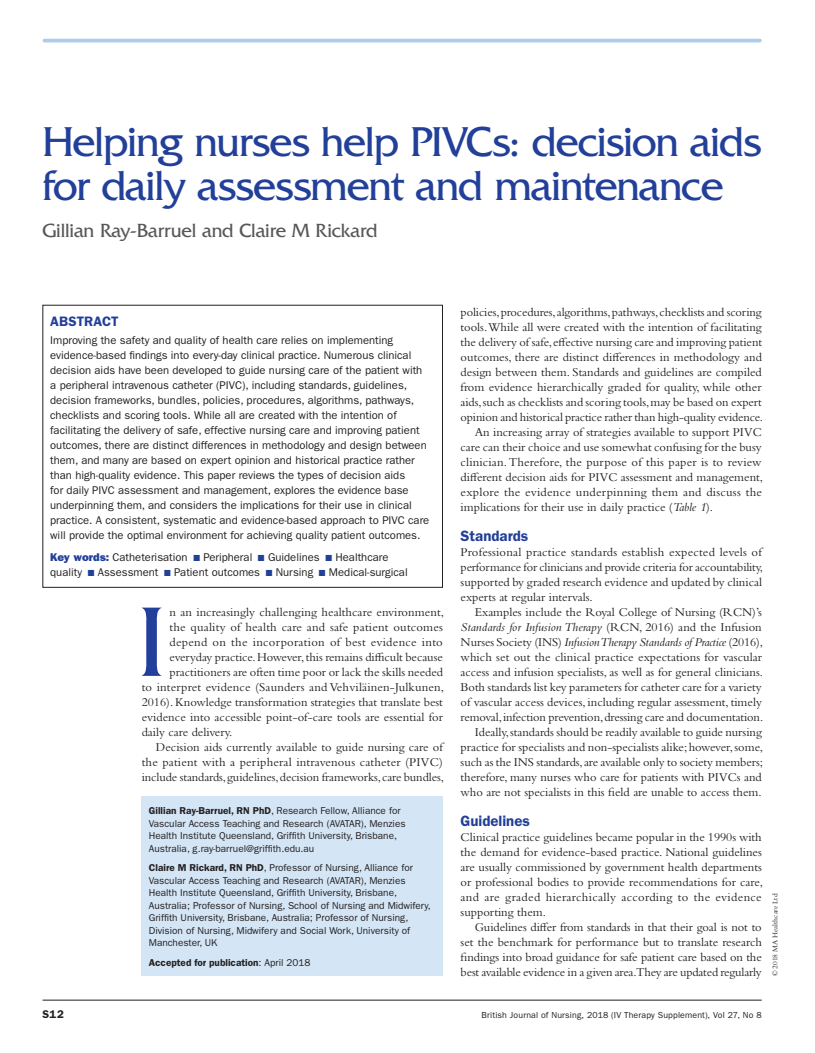
<style>
.page{position:relative;width:815px;height:1053px;background:#fff}
.page>*{position:absolute;margin:0;border:0;box-sizing:border-box;transform-origin:0 0}
.BJN_body_1st{font:103.62px "Friz Quadrata Std";color:#223f99}
.BJN_title{font:43.75px/43.8px "Friz Quadrata Std";letter-spacing:-.025em;color:#223f99}
.BJN_author{font:20px "Friz Quadrata Std";letter-spacing:-.005em;color:#57585a}
.BJN_head_A{font:600 15px "ITC Franklin Gothic Std";color:#223f99}
.BJN_abstract_head{font:600 13.75px "ITC Franklin Gothic Std";color:#223f99}
.BJN_body_text{font:12.5px/15px "Bembo Std";color:#231f20;text-align:justify}
.BJN_body_text_no_ind{font:12.5px/15px "Bembo Std";color:#231f20;text-align:justify}
.BJN_body_1st-2{font:12.5px "Bembo Std";letter-spacing:.005em;color:#231f20}
.BJN_abstract_text{font:11.25px/15px "ITC Franklin Gothic Std";color:#231f20}
.BJN_key_words{font:11.25px/15px "ITC Franklin Gothic Std";color:#231f20}
.t1{font:600 11.25px "ITC Franklin Gothic Std";color:#231f20}
.BJN_author_details{font:10px/12.5px "ITC Franklin Gothic Std";color:#231f20}
.BJN_author_details-2{font:600 10px "ITC Franklin Gothic Std";color:#231f20}
.t2{font:8.75px "ITC Franklin Gothic Std";letter-spacing:.015em;color:#231f20}
.t3{font:7.5px "Bembo Std";color:#231f20}
.s1{font-family:"ITC Franklin Gothic Std Hvy";color:#223f99}
.s2{color:#223f99}
.s3{font-weight:600}
.s4{font-weight:400}
.s5{font-style:italic}
</style>
<div class="page">
<div style="left:142px;top:796px;width:301px;height:180px;background:#d4e5f5"></div>
<hr style="left:43px;top:999px;width:719px;height:1px;background:#231f20">
<hr style="left:44px;top:39px;width:716px;height:3px;background:#accdeb">
<p class="BJN_title" style="left:42px;top:121px;width:721px">Helping nurses help PIVCs: decision aids for daily assessment and maintenance</p>
<p class="BJN_author" style="left:42px;top:219px;width:337px">Gillian Ray-Barruel and Claire M Rickard</p>
<p class="BJN_abstract_head" style="left:50px;top:313px;width:70px">ABSTRACT</p>
<p class="BJN_abstract_text" style="left:50px;top:333px;width:381px">Improving the safety and quality of health care relies on implementing evidence-based findings into every-day clinical practice. Numerous clinical decision aids have been developed to guide nursing care of the patient with a peripheral intravenous catheter (PIVC), including standards, guidelines, decision frameworks, bundles, policies, procedures, algorithms, pathways, checklists and scoring tools. While all are created with the intention of facilitating the delivery of safe, effective nursing care and improving patient outcomes, there are distinct differences in methodology and design between them, and many are based on expert opinion and historical practice rather than high-quality evidence. This paper reviews the types of decision aids<br>for daily PIVC assessment and management, explores the evidence base underpinning them, and considers the implications for their use in clinical practice. A consistent, systematic and evidence-based approach to PIVC care will provide the optimal environment for achieving quality patient outcomes.</p>
<p class="BJN_key_words" style="left:50px;top:550px;width:359px"><span class="s1">Key words:</span> Catheterisation <span class="s2">■</span> Peripheral <span class="s2">■</span> Guidelines <span class="s2">■</span> Healthcare quality <span class="s2">■</span> Assessment <span class="s2">■</span> Patient outcomes <span class="s2">■</span> Nursing <span class="s2">■</span> Medical-surgical</p>
<p class="BJN_body_1st" style="left:138px;top:584px;width:28px">I</p>
<p class="BJN_body_1st-2" style="left:170px;top:604px;width:276px">n an increasingly challenging healthcare environment,</p>
<p class="BJN_body_1st-2" style="left:170px;top:619px;width:275px">the quality of health care and safe patient outcomes</p>
<p class="BJN_body_1st-2" style="left:170px;top:634px;width:275px">depend on the incorporation of best evidence into</p>
<p class="BJN_body_1st-2" style="left:170px;top:649px;width:275px">everyday practice. However, this remains difficult because</p>
<p class="BJN_body_1st-2" style="left:170px;top:664px;width:275px">practitioners are often time poor or lack the skills needed</p>
<p class="BJN_body_1st-2" style="left:142px;top:679px;width:304px">to interpret evidence (Saunders and Vehviläinen-Julkunen,</p>
<p class="BJN_body_1st-2" style="left:142px;top:694px;width:303px">2016). Knowledge transformation strategies that translate best</p>
<p class="BJN_body_1st-2" style="left:142px;top:709px;width:303px">evidence into accessible point-of-care tools are essential for</p>
<p class="BJN_body_1st-2" style="left:142px;top:724px;width:92px">daily care delivery.</p>
<p class="BJN_body_text" style="left:142px;top:739px;width:304px;text-indent:14px">Decision aids currently available to guide nursing care of the patient with a peripheral intravenous catheter (PIVC) include standards, guidelines, decision frameworks, care bundles,</p>
<p class="BJN_author_details" style="left:149px;top:804px;width:258px"><span class="s3">Gillian Ray-Barruel, RN PhD</span>, Research Fellow, Alliance for Vascular Access Teaching and Research (AVATAR), Menzies Health Institute Queensland, Griffith University, Brisbane, Australia, g.ray-barruel@griffith.edu.au</p>
<p class="BJN_author_details" style="left:149px;top:861px;width:284px"><span class="s3">Claire M Rickard, RN PhD</span>, Professor of Nursing, Alliance for Vascular Access Teaching and Research (AVATAR), Menzies Health Institute Queensland, Griffith University, Brisbane, Australia; Professor of Nursing, School of Nursing and Midwifery, Griffith University, Brisbane, Australia; Professor of Nursing, Division of Nursing, Midwifery and Social Work, University of Manchester, UK</p>
<p class="BJN_author_details-2" style="left:149px;top:956px;width:163px">Accepted for publication<span class="s4">: April 2018</span></p>
<p class="BJN_body_text" style="left:461px;top:304px;width:304px">policies, procedures, algorithms, pathways, checklists and scoring tools.While all were created with the intention of facilitating the delivery of safe, effective nursing care and improving patient outcomes, there are distinct differences in methodology and design between them. Standards and guidelines are compiled from evidence hierarchically graded for quality, while other aids, such as checklists and scoring tools, may be based on expert opinion and historical practice rather than high-quality evidence.</p>
<p class="BJN_body_text" style="left:461px;top:424px;width:304px;text-indent:14px">An increasing array of strategies available to support PIVC care can their choice and use somewhat confusing for the busy clinician. Therefore, the purpose of this paper is to review different decision aids for PIVC assessment and management, explore the evidence underpinning them and discuss the implications for their use in daily practice (<span class="s5">Table 1</span>).</p>
<p class="BJN_head_A" style="left:461px;top:526px;width:69px">Standards</p>
<p class="BJN_body_text_no_ind" style="left:461px;top:544px;width:304px">Professional practice standards establish expected levels of performance for clinicians and provide criteria for accountability, supported by graded research evidence and updated by clinical experts at regular intervals.</p>
<p class="BJN_body_text" style="left:461px;top:604px;width:304px;text-align:left;text-indent:14px">Examples include the Royal College of Nursing (RCN)’s <span class="s5">Standards for Infusion Therapy</span> (RCN, 2016) and the Infusion Nurses Society (INS) <span class="s5">Infusion Therapy Standards of Practice</span> (2016), which set out the clinical practice expectations for vascular access and infusion specialists, as well as for general clinicians.<br>Both standards list key parameters for catheter care for a variety of vascular access devices, including regular assessment, timely removal, infection prevention, dressing care and documentation.</p>
<p class="BJN_body_text" style="left:461px;top:724px;width:304px;text-indent:14px">Ideally, standards should be readily available to guide nursing practice for specialists and non-specialists alike; however, some, such as the INS standards, are available only to society members; therefore, many nurses who care for patients with PIVCs and who are not specialists in this field are unable to access them.</p>
<p class="BJN_head_A" style="left:461px;top:811px;width:71px">Guidelines</p>
<p class="BJN_body_text_no_ind" style="left:461px;top:829px;width:304px">Clinical practice guidelines became popular in the 1990s with the demand for evidence-based practice. National guidelines are usually commissioned by government health departments or professional bodies to provide recommendations for care, and are graded hierarchically according to the evidence supporting them.</p>
<p class="BJN_body_text" style="left:461px;top:919px;width:303px;text-indent:14px">Guidelines differ from standards in that their goal is not to set the benchmark for performance but to translate research findings into broad guidance for safe patient care based on the best available evidence in a given area.They are updated regularly</p>
<p class="t3" style="left:771px;top:976px;width:84px;rotate:-90deg">© 2018 MA Healthcare Ltd</p>
<p class="t1" style="left:43px;top:1007px;width:23px">S12</p>
<p class="t2" style="left:482px;top:1010px;width:282px">British Journal of Nursing, 2018 (IV Therapy Supplement), Vol 27, No 8</p>
</div>
